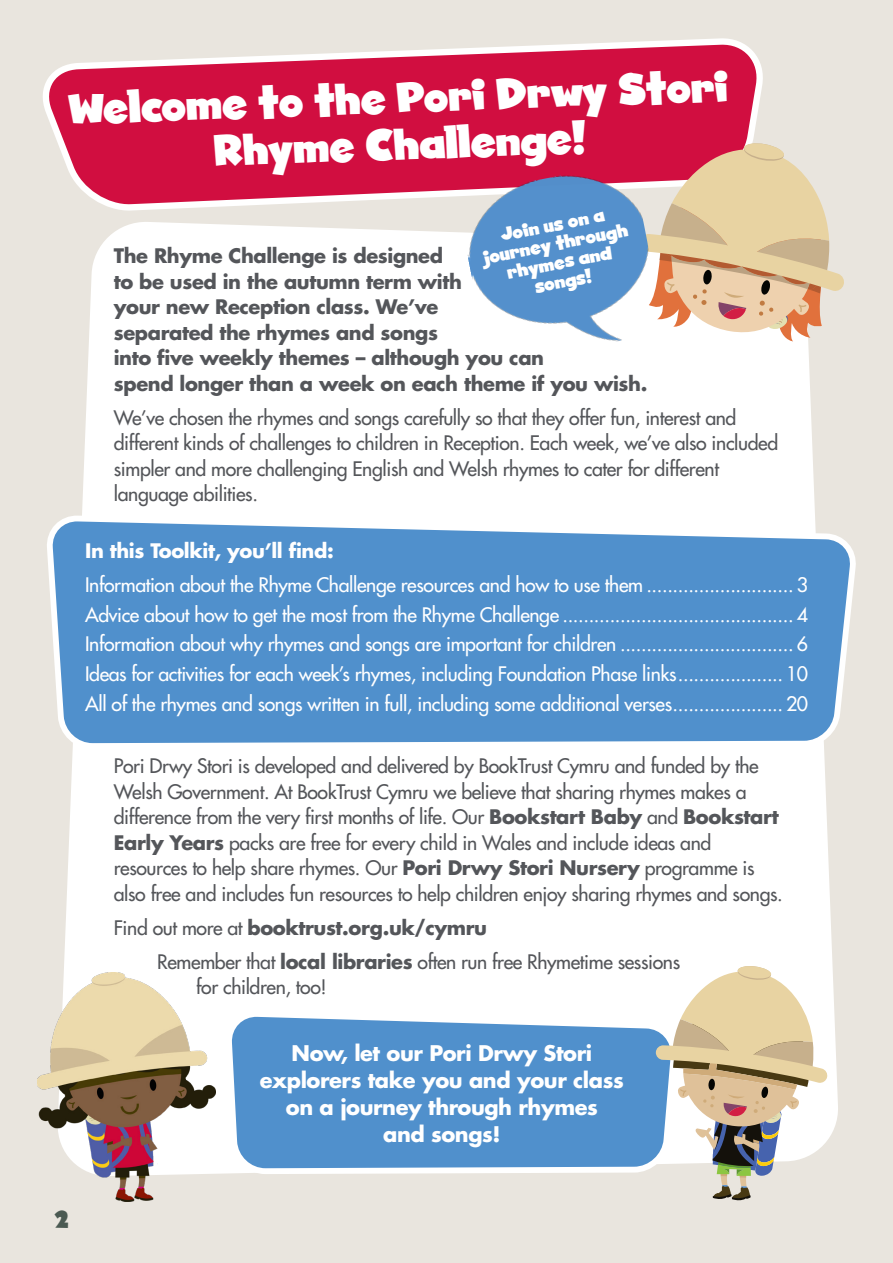
<style>
.page{position:relative;width:893px;height:1263px;background:#e9e5de}
.page>*{position:absolute;margin:0;border:0;box-sizing:border-box;transform-origin:0 0}
.t1{font:44.4px/46.5px "Ghost Kid AOE";color:#fff;text-align:center}
.t2{font:24px "Ghost Kid AOE";color:#4b5a52}
.Body{font:700 21px/27px "Futura CE";letter-spacing:-.02em;color:#fff;text-align:center}
.Body-2{font:500 19.5px/25.5px "Futura CE";letter-spacing:-.02em;color:#54565a}
.Body-3{font:500 19.5px "Futura CE";letter-spacing:-.02em;color:#fff}
.Body-4{font:700 19.5px/25.5px "Futura CE";letter-spacing:-.02em;color:#54565a}
.Body-5{font:700 19.5px "Futura CE";letter-spacing:-.02em;color:#fff}
.t3{font:19.05px/19px "Ghost Kid AOE";color:#fff;text-align:center}
.s1{font-weight:700}
.s2{font-weight:500}
</style>
<div class="page">
<div style="left:64px;top:222px;width:761px;height:952px;background:#fff"></div>
<svg style="left:43px;top:38px;width:720px;height:173px;background:#d73e64"></svg>
<svg style="left:639px;top:143px;width:205px;height:198px"></svg>
<img style="left:465px;top:170px;width:197px;height:196px">
<svg style="left:47px;top:518px;width:807px;height:234px;background:#659dd1"></svg>
<svg style="left:223px;top:1013px;width:433px;height:161px;background:#669ed2"></svg>
<img style="left:38px;top:972px;width:177px;height:230px">
<svg style="left:656px;top:762px;width:182px;height:439px;background:#e9e4db"></svg>
<p class="t1" style="left:68px;top:87px;width:662px;rotate:-2deg">Welcome to the Pori Drwy Stori<br>Rhyme Challenge!</p>
<p class="t3" style="left:479px;top:230px;width:148px;rotate:-11deg">Join us on a journey through rhymes and songs!</p>
<p class="Body-4" style="left:114px;top:242px;width:535px">The Rhyme Challenge is designed<br>to be used in the autumn term with<br>your new Reception class. We’ve<br>separated the rhymes and songs<br>into five weekly themes – although you can<br>spend longer than a week on each theme if you wish.</p>
<p class="Body-2" style="left:114px;top:404px;width:666px">We’ve chosen the rhymes and songs carefully so that they offer fun, interest and different kinds of challenges to children in Reception. Each week, we’ve also included simpler and more challenging English and Welsh rhymes to cater for different language abilities.</p>
<p class="Body-5" style="left:85px;top:536px;width:250px">In this Toolkit, you’ll find:</p>
<p class="Body-3" style="left:85px;top:571px;width:725px">Information about the Rhyme Challenge resources and how to use them ............................ 3</p>
<p class="Body-3" style="left:85px;top:600px;width:725px">Advice about how to get the most from the Rhyme Challenge ............................................ 4</p>
<p class="Body-3" style="left:85px;top:630px;width:725px">Information about why rhymes and songs are important for children ................................. 6</p>
<p class="Body-3" style="left:85px;top:660px;width:725px">Ideas for activities for each week’s rhymes, including Foundation Phase links.................... 10</p>
<p class="Body-3" style="left:85px;top:690px;width:725px">All of the rhymes and songs written in full, including some additional verses..................... 20</p>
<p class="Body-2" style="left:114px;top:753px;width:670px">Pori Drwy Stori is developed and delivered by BookTrust Cymru and funded by the Welsh Government. At BookTrust Cymru we believe that sharing rhymes makes a difference from the very first months of life. Our <span class="s1">Bookstart Baby</span> and <span class="s1">Bookstart Early Years</span> packs are free for every child in Wales and include ideas and resources to help share rhymes. Our <span class="s1">Pori Drwy Stori Nursery</span> programme is also free and includes fun resources to help children enjoy sharing rhymes and songs.</p>
<p class="Body-4" style="left:114px;top:914px;width:375px"><span class="s2">Find out more at</span> booktrust.org.uk/cymru</p>
<p class="Body-2" style="left:196px;top:948px;width:485px;text-indent:-39px">Remember that <span class="s1">local libraries</span> often run free Rhymetime sessions for children, too!</p>
<p class="t2" style="left:55px;top:1206px;width:16px">2</p>
<p class="Body" style="left:260px;top:1038px;width:365px">Now, let our Pori Drwy Stori explorers take you and your class on a journey through rhymes<br>and songs!</p>
</div>
